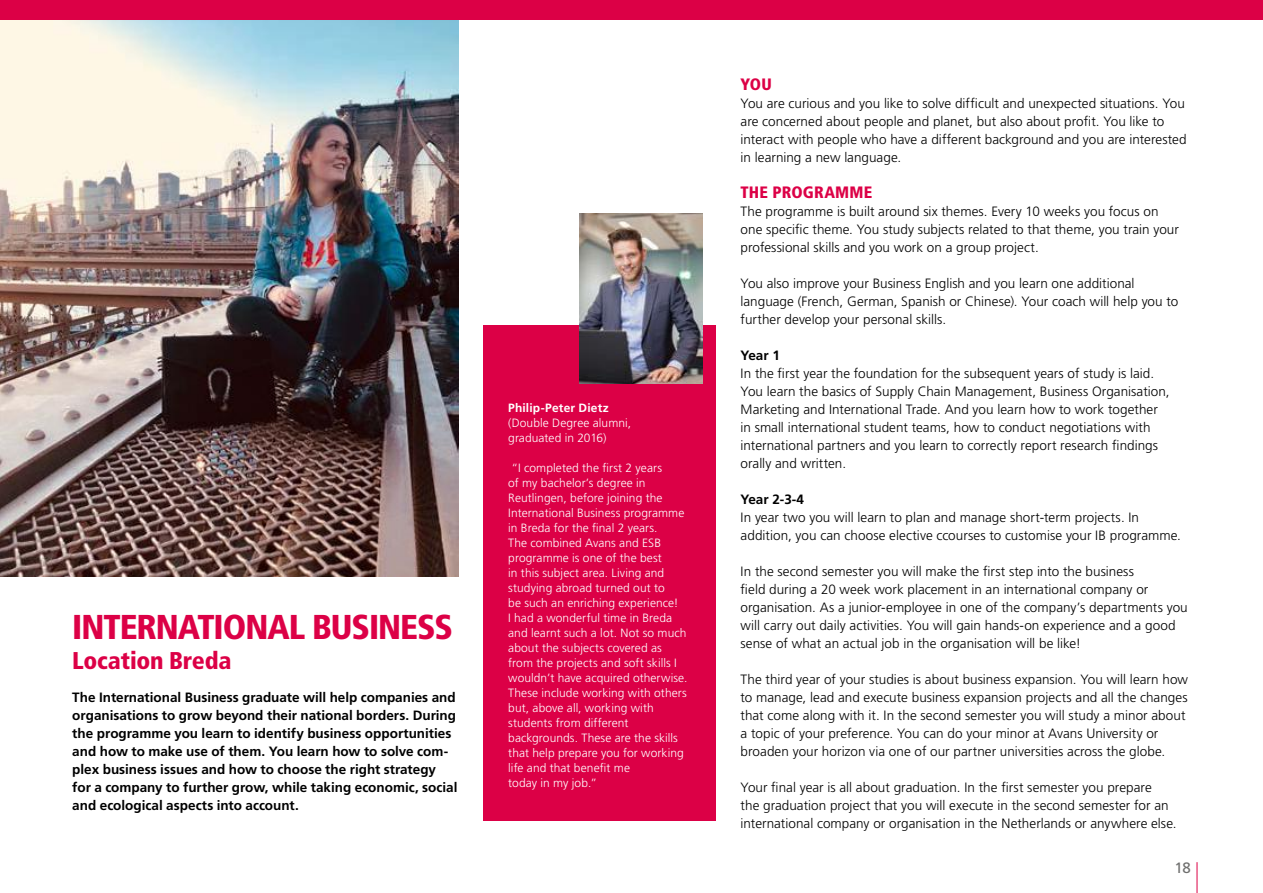
<style>
.page{position:relative;width:1263px;height:893px;background:#fff}
.page>*{position:absolute;margin:0;border:0;box-sizing:border-box;transform-origin:0 0}
.t1{font:900 condensed 34.5px "Frutiger LT Std";letter-spacing:-.03em;color:#dc0046}
.t2{font:900 condensed 24.3px "Frutiger LT Std";letter-spacing:-.01em;color:#dc0046}
.t3{font:900 condensed 16.5px "Frutiger LT Std";letter-spacing:.01em;color:#dc0046}
.t4{font:15px "Frutiger LT Std";color:#6f6f6e}
.t5{font:300 13.5px/18px "Frutiger LT Std";letter-spacing:.005em;color:#000}
.t6{font:700 13.5px/18px "Frutiger LT Std";color:#000}
.t7{font:300 12px/15px "Frutiger LT Std";letter-spacing:.005em;color:#fff}
.t8{font:700 12px "Frutiger LT Std";letter-spacing:.015em;color:#fff}
</style>
<div class="page">
<div style="left:483px;top:326px;width:232px;height:495px;background:#dc0046"></div>
<img style="left:579px;top:213px;width:124px;height:171px">
<img style="left:0;top:20px;width:458px;height:556px">
<hr style="left:1197px;top:862px;width:1px;height:31px;background:#dc0046">
<div style="left:0;top:0;width:1263px;height:20px;background:#dc0046"></div>
<h1 class="t1" style="left:72px;top:606px;width:382px">INTERNATIONAL BUSINESS</h1>
<h2 class="t2" style="left:72px;top:646px;width:161px">Location Breda</h2>
<p class="t6" style="left:72px;top:688px;width:387px">The International Business graduate will help companies and organisations to grow beyond their national borders. During the programme you learn to identify business opportunities and how to make use of them. You learn how to solve com&shy;plex business issues and how to choose the right strategy for a company to further grow, while taking economic, social and ecological aspects into account.</p>
<p class="t8" style="left:508px;top:400px;width:102px">Philip-Peter Dietz</p>
<p class="t7" style="left:508px;top:415px;width:124px">(Double Degree alumni, graduated in 2016)</p>
<p class="t7" style="left:508px;top:460px;width:181px">“I completed the first 2 years<br>of my bachelor’s degree in<br>Reutlingen, before joining the<br>International Business programme in Breda for the final 2 years.<br>The combined Avans and ESB programme is one of the best<br>in this subject area. Living and studying abroad turned out to<br>be such an enriching experience!<br>I had a wonderful time in Breda and learnt such a lot. Not so much about the subjects covered as from the projects and soft skills I wouldn’t have acquired otherwise.<br>These include working with others but, above all, working with students from different backgrounds. These are the skills that help prepare you for working life and that benefit me<br>today in my job.”</p>
<p class="t3" style="left:740px;top:74px;width:33px">YOU</p>
<p class="t5" style="left:740px;top:95px;width:447px">You are curious and you like to solve difficult and unexpected situations. You are concerned about people and planet, but also about profit. You like to interact with people who have a different background and you are interested in learning a new language.</p>
<p class="t3" style="left:740px;top:182px;width:133px">THE PROGRAMME</p>
<p class="t5" style="left:740px;top:203px;width:440px">The programme is built around six themes. Every 10 weeks you focus on one specific theme. You study subjects related to that theme, you train your professional skills and you work on a group project.</p>
<p class="t5" style="left:740px;top:275px;width:439px">You also improve your Business English and you learn one additional language (French, German, Spanish or Chinese). Your coach will help you to further develop your personal skills.</p>
<p class="t6" style="left:740px;top:346px;width:41px">Year 1</p>
<p class="t5" style="left:740px;top:365px;width:431px">In the first year the foundation for the subsequent years of study is laid.<br>You learn the basics of Supply Chain Management, Business Organisation, Marketing and International Trade. And you learn how to work together in small international student teams, how to conduct negotiations with international partners and you learn to correctly report research findings orally and written.</p>
<p class="t6" style="left:740px;top:490px;width:65px">Year 2-3-4</p>
<p class="t5" style="left:740px;top:509px;width:442px">In year two you will learn to plan and manage short-term projects. In addition, you can choose elective ccourses to customise your IB programme.</p>
<p class="t5" style="left:740px;top:563px;width:449px">In the second semester you will make the first step into the business<br>field during a 20 week work placement in an international company or organisation. As a junior-employee in one of the company’s departments you will carry out daily activities. You will gain hands-on experience and a good sense of what an actual job in the organisation will be like!</p>
<p class="t5" style="left:740px;top:670px;width:449px">The third year of your studies is about business expansion. You will learn how to manage, lead and execute business expansion projects and all the changes that come along with it. In the second semester you will study a minor about a topic of your preference. You can do your minor at Avans University or broaden your horizon via one of our partner universities across the globe.</p>
<p class="t5" style="left:740px;top:778px;width:437px">Your final year is all about graduation. In the first semester you prepare<br>the graduation project that you will execute in the second semester for an international company or organisation in the Netherlands or anywhere else.</p>
<p class="t4" style="left:1174px;top:859px;width:18px">18</p>
</div>
